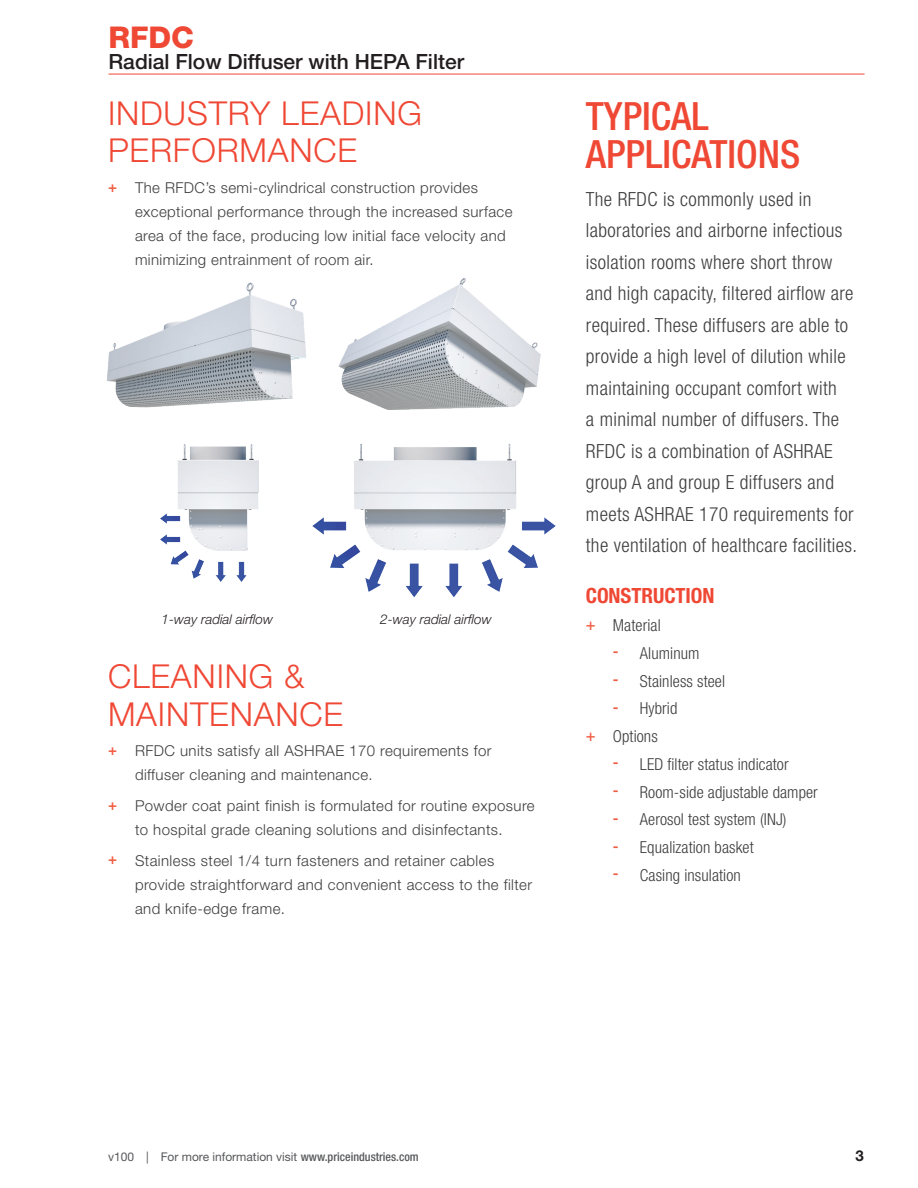
<style>
.page{position:relative;width:918px;height:1188px;background:#fff}
.page>*{position:absolute;margin:0;border:0;box-sizing:border-box;transform-origin:0 0}
.t1{font:500 condensed 39px/37.5px "Helvetica Neue LT Std";color:#ef4835}
.t2{font:300 33px/37.5px "Helvetica Neue LT Std";letter-spacing:.025em;color:#ef4835}
.t3{font:800 30px "Helvetica Neue LT Std";color:#ef4835}
.t4{font:500 21px "Helvetica Neue LT Std";color:#231f20}
.t5{font:700 condensed 21px "Helvetica Neue LT Std";letter-spacing:-.005em;color:#ef4835}
.t6{font:300 condensed 19.5px/31.5px "Helvetica Neue LT Std";letter-spacing:.02em;color:#3e3e3f}
.t7{font:300 condensed 16.5px/27.8px "Helvetica Neue LT Std";letter-spacing:.005em;color:#3e3e3f}
.t8{font:300 15px/24px "Helvetica Neue LT Std";letter-spacing:.03em;color:#3e3e3f}
.t9{font:700 15px "Helvetica Neue LT Std";color:#231f20}
.t10{font:italic 300 13.5px "Helvetica Neue LT Std";color:#231f20}
.t11{font:12px "Helvetica Neue LT Std";color:#57585a}
.s1{font-weight:500;color:#f15d44}
.s2{font-weight:500;font-stretch:condensed}
</style>
<div class="page">
<img style="left:343px;top:278px;width:198px;height:124px">
<img style="left:312px;top:402px;width:244px;height:196px">
<img style="left:106px;top:282px;width:237px;height:155px">
<img style="left:138px;top:435px;width:155px;height:147px">
<hr style="left:109px;top:74px;width:756px;height:1px;background:#ef4835">
<h3 class="t3" style="left:109px;top:20px;width:87px">RFDC</h3>
<h3 class="t4" style="left:109px;top:49px;width:357px">Radial Flow Diffuser with HEPA Filter</h3>
<h2 class="t2" style="left:108px;top:94px;width:315px">INDUSTRY LEADING<br>PERFORMANCE</h2>
<p class="t8" style="left:135px;top:175px;width:379px;text-indent:-27px"><span class="s1">+</span> The RFDC’s semi-cylindrical construction provides exceptional performance through the increased surface area of the face, producing low initial face velocity and minimizing entrainment of room air.</p>
<p class="t10" style="left:162px;top:611px;width:113px">1-way radial airflow</p>
<p class="t10" style="left:380px;top:611px;width:113px">2-way radial airflow</p>
<h2 class="t2" style="left:108px;top:657px;width:237px">CLEANING &amp;<br>MAINTENANCE</h2>
<p class="t8" style="left:135px;top:739px;width:358px;text-indent:-27px"><span class="s1">+</span> RFDC units satisfy all ASHRAE 170 requirements for diffuser cleaning and maintenance.</p>
<p class="t8" style="left:108px;top:793px;width:428px;text-align:center"><span class="s1">+</span> Powder coat paint finish is formulated for routine exposure to hospital grade cleaning solutions and disinfectants.</p>
<p class="t8" style="left:135px;top:848px;width:399px;text-indent:-27px"><span class="s1">+</span> Stainless steel 1/4 turn fasteners and retainer cables provide straightforward and convenient access to the filter and knife-edge frame.</p>
<h1 class="t1" style="left:586px;top:97px;width:216px">TYPICAL<br>APPLICATIONS</h1>
<p class="t6" style="left:586px;top:183px;width:273px">The RFDC is commonly used in laboratories and airborne infectious isolation rooms where short throw and high capacity, filtered airflow are required. These diffusers are able to provide a high level of dilution while maintaining occupant comfort with<br>a minimal number of diffusers. The RFDC is a combination of ASHRAE group A and group E diffusers and meets ASHRAE 170 requirements for the ventilation of healthcare facilities.</p>
<h3 class="t5" style="left:586px;top:583px;width:130px">CONSTRUCTION</h3>
<p class="t7" style="left:586px;top:611px;width:76px"><span class="s1">+</span> Material</p>
<p class="t7" style="left:613px;top:639px;width:88px"><span class="s1">-</span> Aluminum</p>
<p class="t7" style="left:613px;top:667px;width:114px"><span class="s1">-</span> Stainless steel</p>
<p class="t7" style="left:586px;top:694px;width:93px;text-indent:27px"><span class="s1">-</span> Hybrid <span class="s1">+</span> Options</p>
<p class="t7" style="left:613px;top:750px;width:177px"><span class="s1">-</span> LED filter status indicator</p>
<p class="t7" style="left:613px;top:778px;width:206px"><span class="s1">-</span> Room-side adjustable damper</p>
<p class="t7" style="left:613px;top:805px;width:175px"><span class="s1">-</span> Aerosol test system (INJ)</p>
<p class="t7" style="left:613px;top:833px;width:142px"><span class="s1">-</span> Equalization basket</p>
<p class="t7" style="left:613px;top:861px;width:130px"><span class="s1">-</span> Casing insulation</p>
<p class="t11" style="left:108px;top:1150px;width:312px">v100 | For more information visit <span class="s2">www.priceindustries.com</span></p>
<p class="t9" style="left:856px;top:1146px;width:10px">3</p>
</div>
